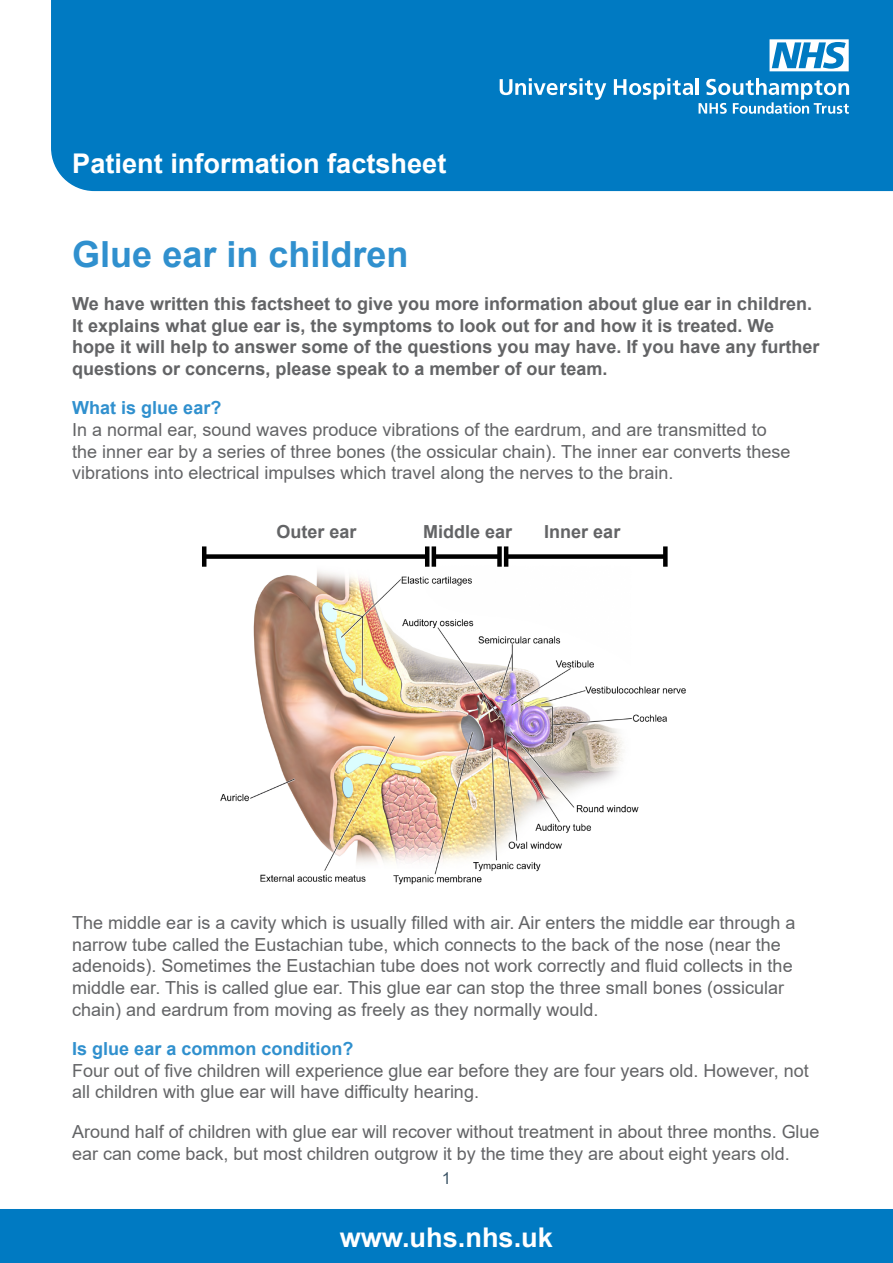
<style>
.page{position:relative;width:893px;height:1263px;background:#fff}
.page>*{position:absolute;margin:0;border:0;box-sizing:border-box;transform-origin:0 0}
.t1{font:700 36px "Arial";color:#3090ce}
.t2{font:700 27.15px "Arial";color:#fff}
.t3{font:18px/21.6px "Arial";color:#636466}
.t4{font:700 18px/21.6px "Arial";color:#636466}
.t5{font:700 18px "Arial";color:#3090ce}
.t6{font:16.5px "Arial";color:#3d5567}
</style>
<div class="page">
<div style="left:51px;top:0;width:842px;height:192px;background:#007ac2"></div>
<div style="left:0;top:1209px;width:893px;height:54px;background:#007ac2"></div>
<svg style="left:500px;top:78px;width:106px;height:22px"></svg>
<svg style="left:614px;top:78px;width:79px;height:22px"></svg>
<hr style="left:696px;top:78px;width:3px;height:17px;background:#fff">
<svg style="left:699px;top:78px;width:150px;height:36px"></svg>
<svg style="left:769px;top:39px;width:80px;height:32px"></svg>
<img style="left:206px;top:547px;width:480px;height:338px">
<div style="left:204px;top:554px;width:223px;height:5px;background:#000"></div>
<hr style="left:202px;top:546px;width:4px;height:21px;background:#000">
<hr style="left:425px;top:546px;width:4px;height:21px;background:#000">
<div style="left:434px;top:554px;width:65px;height:5px;background:#000"></div>
<hr style="left:432px;top:546px;width:4px;height:21px;background:#000">
<div style="left:497px;top:546px;width:5px;height:21px;background:#000"></div>
<div style="left:506px;top:554px;width:159px;height:5px;background:#000"></div>
<hr style="left:504px;top:546px;width:4px;height:21px;background:#000">
<div style="left:663px;top:546px;width:5px;height:21px;background:#000"></div>
<h2 class="t2" style="left:72px;top:144px;width:376px">Patient information factsheet</h2>
<h1 class="t1" style="left:72px;top:229px;width:338px">Glue ear in children</h1>
<p class="t4" style="left:72px;top:293px;width:749px">We have written this factsheet to give you more information about glue ear in children.<br>It explains what glue ear is, the symptoms to look out for and how it is treated. We hope it will help to answer some of the questions you may have. If you have any further questions or concerns, please speak to a member of our team.</p>
<p class="t5" style="left:72px;top:395px;width:151px">What is glue ear?</p>
<p class="t3" style="left:72px;top:419px;width:720px">In a normal ear, sound waves produce vibrations of the eardrum, and are transmitted to the inner ear by a series of three bones (the ossicular chain). The inner ear converts these vibrations into electrical impulses which travel along the nerves to the brain.</p>
<p class="t4" style="left:276px;top:521px;width:82px">Outer ear</p>
<p class="t4" style="left:423px;top:521px;width:91px">Middle ear</p>
<p class="t4" style="left:544px;top:521px;width:78px">Inner ear</p>
<p class="t3" style="left:72px;top:912px;width:725px">The middle ear is a cavity which is usually filled with air. Air enters the middle ear through a narrow tube called the Eustachian tube, which connects to the back of the nose (near the adenoids). Sometimes the Eustachian tube does not work correctly and fluid collects in the middle ear. This is called glue ear. This glue ear can stop the three small bones (ossicular chain) and eardrum from moving as freely as they normally would.</p>
<p class="t5" style="left:72px;top:1036px;width:283px">Is glue ear a common condition?</p>
<p class="t3" style="left:72px;top:1060px;width:738px">Four out of five children will experience glue ear before they are four years old. However, not all children with glue ear will have difficulty hearing.</p>
<p class="t3" style="left:72px;top:1121px;width:749px">Around half of children with glue ear will recover without treatment in about three months. Glue ear can come back, but most children outgrow it by the time they are about eight years old.</p>
<p class="t6" style="left:442px;top:1166px;width:11px">1</p>
<h2 class="t2" style="left:340px;top:1218px;width:215px">www.uhs.nhs.uk</h2>
</div>
